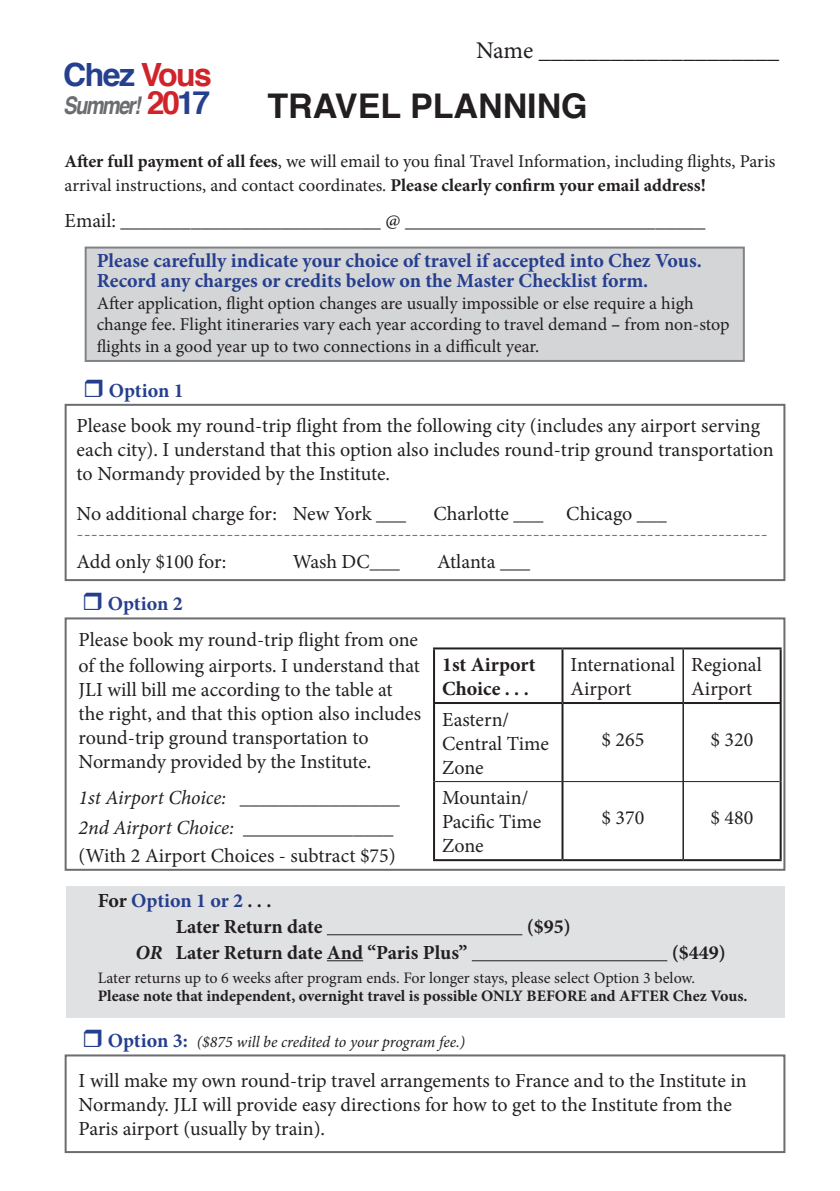
<style>
.page{position:relative;width:840px;height:1191px;background:#fff}
.page>*{position:absolute;margin:0;border:0;box-sizing:border-box;transform-origin:0 0}
.t1{font:700 34px "Helvetica";color:#231f20}
.t2{font:700 32px "Helvetica";letter-spacing:-.05em;color:#25408f}
.t3{font:italic 700 24.4px "Helvetica";letter-spacing:-.08em;color:#6c6d70;scale:.82 1}
.t4{font:24px "Minion Pro";color:#231f20}
.t5{font:20px/24px "Minion Pro";letter-spacing:-.005em;color:#231f20}
.t6{font:700 20px/20px "Minion Pro";color:#253f8e}
.t7{font:20px "Minion Pro";color:#727477}
.t8{font:700 20px/24px "Minion Pro";letter-spacing:-.005em;color:#231f20}
.t9{font:italic 20px/30px "Minion Pro";letter-spacing:-.005em;color:#231f20}
.t10{font:18px/21.6px "Minion Pro";letter-spacing:-.005em;color:#231f20}
.t11{font:16px "Minion Pro";letter-spacing:-.005em;color:#231f20}
.t12{font:700 16px "Minion Pro";color:#231f20}
.t13{font:italic 16px "Minion Pro";letter-spacing:-.005em;color:#231f20}
.s1{color:#d1232a}
.s2{font-style:normal;font-size:32px;color:#d1232a}
.s3{font-style:normal;font-size:32px;color:#25408f}
.s4{font-weight:700}
.s5{color:#253f8e}
.s6{font-style:italic}
.s7{font-weight:700;font-style:normal;font-size:20px;color:#253f8e}
</style>
<div class="page">
<div style="left:65px;top:617px;width:720px;height:253px;border:2px solid #6c6d70"></div>
<div style="left:65px;top:404px;width:720px;height:177px;border:2px solid #6c6d70"></div>
<div style="left:86px;top:247px;width:657px;height:114px;background:#d4d5d7"></div>
<div style="left:85px;top:246px;width:659px;height:116px;border:2px solid #808285"></div>
<div style="left:65px;top:1054px;width:720px;height:99px;border:2px solid #6c6d70"></div>
<hr style="left:433px;top:647px;width:129px;height:2px;background:#231f20">
<hr style="left:433px;top:649px;width:2px;height:53px;background:#231f20">
<hr style="left:562px;top:647px;width:120px;height:2px;background:#231f20">
<hr style="left:561px;top:649px;width:2px;height:53px;background:#231f20">
<hr style="left:682px;top:647px;width:99px;height:2px;background:#231f20">
<hr style="left:779px;top:649px;width:2px;height:53px;background:#231f20">
<hr style="left:433px;top:702px;width:129px;height:2px;background:#231f20">
<hr style="left:433px;top:704px;width:2px;height:77px;background:#231f20">
<hr style="left:562px;top:702px;width:120px;height:2px;background:#231f20">
<hr style="left:561px;top:704px;width:2px;height:77px;background:#231f20">
<hr style="left:682px;top:702px;width:99px;height:2px;background:#231f20">
<hr style="left:779px;top:704px;width:2px;height:77px;background:#231f20">
<hr style="left:433px;top:781px;width:2px;height:78px;background:#231f20">
<hr style="left:561px;top:782px;width:2px;height:77px;background:#231f20">
<hr style="left:779px;top:781px;width:2px;height:78px;background:#231f20">
<hr style="left:433px;top:859px;width:129px;height:2px;background:#231f20">
<hr style="left:562px;top:859px;width:120px;height:2px;background:#231f20">
<hr style="left:682px;top:859px;width:99px;height:2px;background:#231f20">
<hr style="left:682px;top:649px;width:1px;height:53px;background:#231f20">
<hr style="left:682px;top:704px;width:1px;height:77px;background:#231f20">
<hr style="left:682px;top:782px;width:1px;height:77px;background:#231f20">
<hr style="left:435px;top:781px;width:127px;height:1px;background:#231f20">
<hr style="left:562px;top:781px;width:120px;height:1px;background:#231f20">
<hr style="left:682px;top:781px;width:97px;height:1px;background:#231f20">
<div style="left:66px;top:886px;width:718px;height:131px;background:#e0e1e3"></div>
<hr style="left:327px;top:934px;width:195px;height:1px;background:#231f20">
<hr style="left:327px;top:960px;width:36px;height:1px;background:#231f20">
<hr style="left:471px;top:960px;width:196px;height:1px;background:#231f20">
<h2 class="t2" style="left:63px;top:49px;width:150px">Chez <span class="s1">Vous</span></h2>
<p class="t3" style="left:63px;top:85px;width:181px">Summer! <span class="s2">20</span><span class="s3">17</span></p>
<p class="t4" style="left:476px;top:34px;width:304px">Name ____________________</p>
<h1 class="t1" style="left:267px;top:79px;width:321px">TRAVEL PLANNING</h1>
<p class="t10" style="left:65px;top:149px;width:712px;line-height:24px"><span class="s4">After full payment of all fees</span>, we will email to you final Travel Information, including flights, Paris arrival instructions, and contact coordinates. <span class="s4">Please clearly confirm your email address!</span></p>
<p class="t5" style="left:65px;top:209px;width:642px">Email: __________________________ @ ______________________________</p>
<p class="t6" style="left:97px;top:250px;width:606px">Please carefully indicate your choice of travel if accepted into Chez Vous.<br>Record any charges or credits below on the Master Checklist form.</p>
<p class="t10" style="left:97px;top:292px;width:634px">After application, flight option changes are usually impossible or else require a high change fee. Flight itineraries vary each year according to travel demand <span class="s4">–</span> from non-stop flights in a good year up to two connections in a difficult year.</p>
<p class="t6" style="left:109px;top:381px;width:76px">Option 1</p>
<p class="t5" style="left:77px;top:414px;width:698px">Please book my round-trip flight from the following city (includes any airport serving each city). I understand that this option also includes round-trip ground transportation to Normandy provided by the Institute.</p>
<p class="t5" style="left:77px;top:502px;width:331px">No additional charge for: New York ___</p>
<p class="t5" style="left:433px;top:502px;width:235px">Charlotte ___ Chicago ___</p>
<p class="t7" style="left:77px;top:520px;width:692px">-------------------------------------------------------------------------------------------------</p>
<p class="t5" style="left:77px;top:550px;width:151px">Add only $100 for:</p>
<p class="t5" style="left:293px;top:550px;width:108px">Wash DC___</p>
<p class="t5" style="left:437px;top:550px;width:95px">Atlanta ___</p>
<p class="t6" style="left:108px;top:593px;width:76px">Option 2</p>
<p class="t5" style="left:79px;top:626px;width:342px;line-height:26px">Please book my round-trip flight from one of the following airports. I understand that</p>
<p class="t5" style="left:79px;top:677px;width:344px">JLI will bill me according to the table at the right, and that this option also includes round-trip ground transportation to Normandy provided by the Institute.</p>
<p class="t9" style="left:79px;top:782px;width:322px">1st Airport Choice: ________________<br>2nd Airport Choice: _______________</p>
<p class="t5" style="left:79px;top:843px;width:318px">(With 2 Airport Choices - subtract $75)</p>
<p class="t8" style="left:176px;top:887px;width:148px;line-height:26px;text-indent:-78px">For <span class="s5">Option 1 or 2</span> . . .<br>Later Return date</p>
<p class="t8" style="left:442px;top:652px;width:95px">1st Airport<br>Choice . . .</p>
<p class="t5" style="left:570px;top:652px;width:106px">International<br>Airport</p>
<p class="t5" style="left:690px;top:652px;width:72px">Regional<br>Airport</p>
<p class="t5" style="left:442px;top:707px;width:108px">Eastern/<br>Central Time<br>Zone</p>
<p class="t5" style="left:601px;top:727px;width:44px">$ 265</p>
<p class="t5" style="left:710px;top:727px;width:44px">$ 320</p>
<p class="t5" style="left:442px;top:786px;width:101px">Mountain/<br>Pacific Time<br>Zone</p>
<p class="t8" style="left:526px;top:914px;width:46px">($95)</p>
<p class="t5" style="left:601px;top:806px;width:44px">$ 370</p>
<p class="t5" style="left:710px;top:806px;width:44px">$ 480</p>
<p class="t8" style="left:135px;top:940px;width:333px"><span class="s6">OR</span> Later Return date And “Paris Plus”</p>
<p class="t8" style="left:671px;top:940px;width:56px">($449)</p>
<p class="t11" style="left:98px;top:967px;width:598px">Later returns up to 6 weeks after program ends. For longer stays, please select Option 3 below.</p>
<p class="t12" style="left:98px;top:984px;width:651px">Please note that independent, overnight travel is possible ONLY BEFORE and AFTER Chez Vous.</p>
<p class="t13" style="left:108px;top:1030px;width:359px"><span class="s7">Option 3:</span> ($875 will be credited to your program fee.)</p>
<p class="t5" style="left:79px;top:1068px;width:669px">I will make my own round-trip travel arrangements to France and to the Institute in<br>Normandy. JLI will provide easy directions for how to get to the Institute from the<br>Paris airport (usually by train).</p>
</div>
